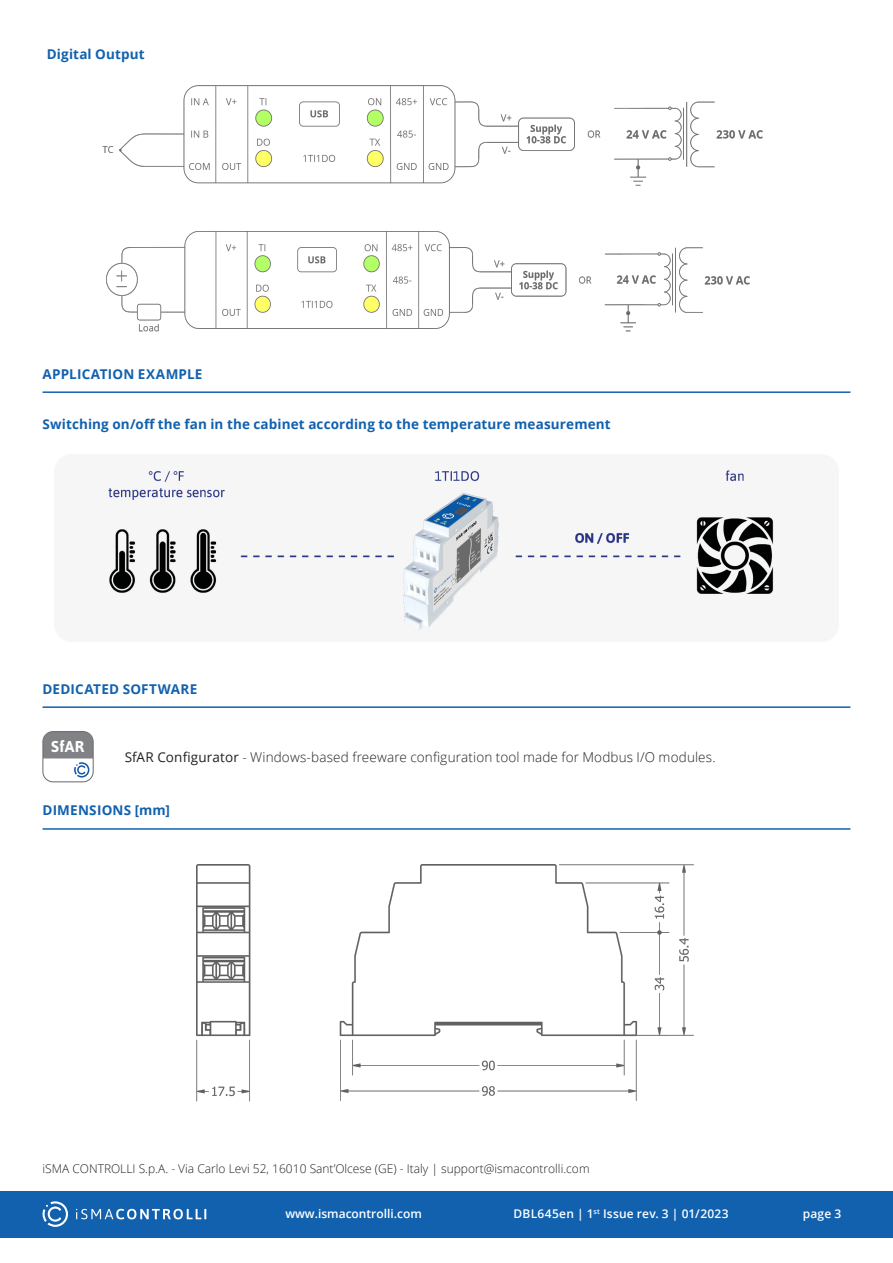
<style>
.page{position:relative;width:893px;height:1263px;background:#fff}
.page>*{position:absolute;margin:0;border:0;box-sizing:border-box;transform-origin:0 0}
.t1{font:15.75px "Asap";color:#fff}
.p-small_title{font:700 13.5px "Open Sans";letter-spacing:.01em;color:#1161af}
.p-table-text{font:300 13.5px "Open Sans";letter-spacing:.01em;color:#231f20}
.p-paragraph_title{font:700 13.5px "Open Sans";letter-spacing:.015em;color:#1161af}
.t2{font:300 12px "Open Sans";color:#231f20}
.t3{font:600 12px "Open Sans";letter-spacing:.01em;color:#fff}
.s1{font-weight:400}
</style>
<div class="page">
<div style="left:0;top:1191px;width:893px;height:46px;background:#1161af"></div>
<svg style="left:43px;top:1201px;width:25px;height:26px"></svg>
<svg style="left:76px;top:1209px;width:130px;height:10px"></svg>
<hr style="left:43px;top:391px;width:807px;height:2px;background:#1161af">
<hr style="left:43px;top:706px;width:807px;height:2px;background:#1161af">
<hr style="left:43px;top:828px;width:807px;height:2px;background:#1161af">
<img style="left:102px;top:86px;width:661px;height:100px">
<img style="left:107px;top:231px;width:643px;height:101px">
<img style="left:108px;top:470px;width:666px;height:161px">
<svg style="left:43px;top:732px;width:49px;height:50px"></svg>
<div style="left:43px;top:731px;width:51px;height:51px;border:1px solid #696969;border-radius:10px"></div>
<img style="left:196px;top:864px;width:498px;height:238px">
<p class="p-small_title" style="left:47px;top:44px;width:99px">Digital Output</p>
<p class="p-paragraph_title" style="left:43px;top:364px;width:161px">APPLICATION EXAMPLE</p>
<p class="p-small_title" style="left:43px;top:414px;width:570px">Switching on/off the fan in the cabinet according to the temperature measurement</p>
<p class="p-paragraph_title" style="left:43px;top:679px;width:156px">DEDICATED SOFTWARE</p>
<p class="t1" style="left:51px;top:735px;width:35px">SfAR</p>
<p class="p-table-text" style="left:125px;top:748px;width:592px"><span class="s1">SfAR Configurator</span> - Windows-based freeware configuration tool made for Modbus I/O modules.</p>
<p class="p-paragraph_title" style="left:43px;top:801px;width:129px">DIMENSIONS [mm]</p>
<p class="t2" style="left:43px;top:1160px;width:549px">iSMA CONTROLLI S.p.A. - Via Carlo Levi 52, 16010 Sant’Olcese (GE) - Italy | support@ismacontrolli.com</p>
<p class="t3" style="left:513px;top:1205px;width:217px">DBL645en | 1<sup>st</sup> Issue rev. 3 | 01/2023</p>
<p class="t3" style="left:803px;top:1205px;width:40px">page 3</p>
<p class="t3" style="left:285px;top:1205px;width:138px">www.ismacontrolli.com</p>
</div>
